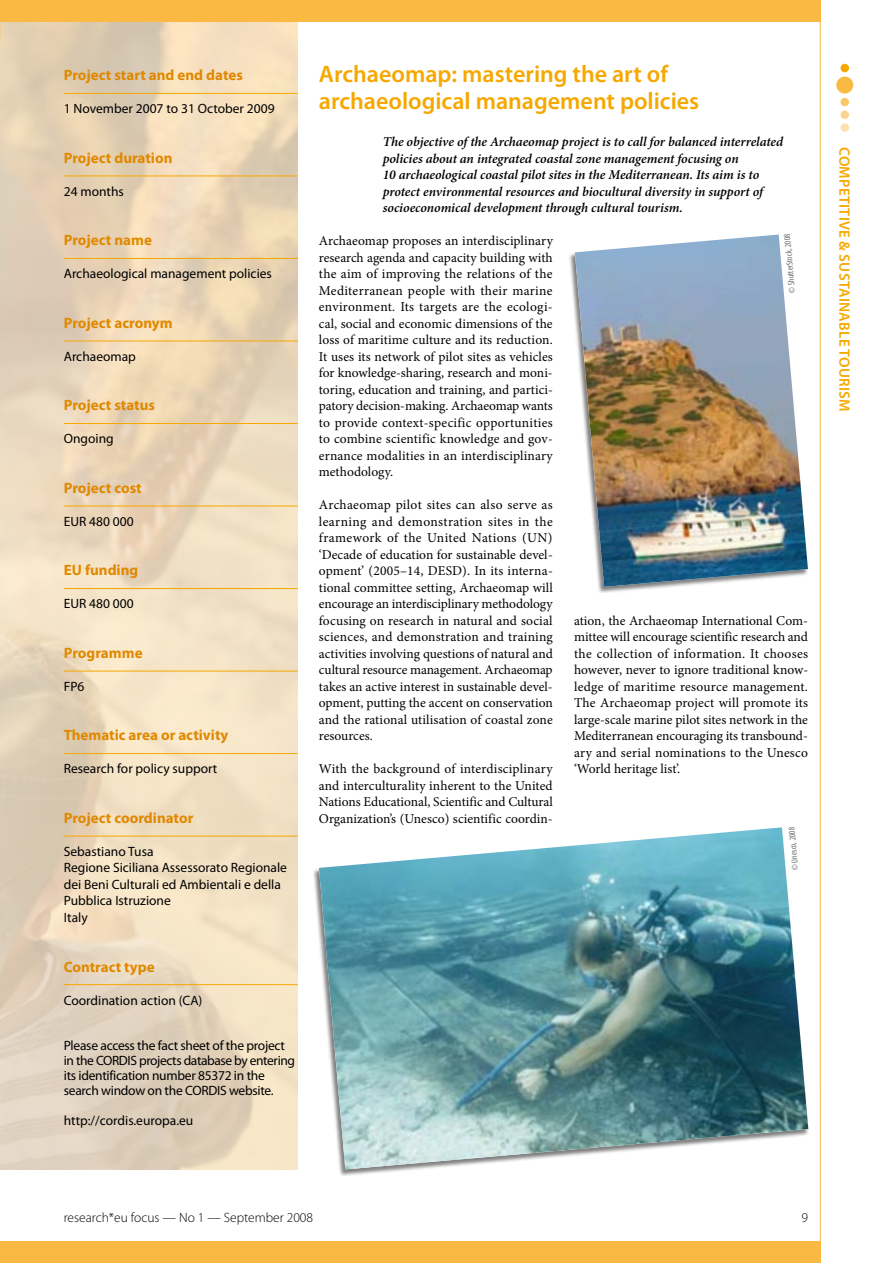
<style>
.page{position:relative;width:893px;height:1263px;background:#fff}
.page>*{position:absolute;margin:0;border:0;box-sizing:border-box;transform-origin:0 0}
.t1{font:600 24px/27px "Myriad Pro";color:#f6a800}
.t2{font:700 15px "Myriad Pro";color:#e08900}
.t3{font:600 15px "Myriad Pro";letter-spacing:.02em;color:#f6a800}
.t4{font:13.5px/16.5px "Minion Pro";letter-spacing:.005em;color:#000;text-align:justify}
.t5{font:italic 600 13.5px/16.5px "Minion Pro";letter-spacing:-.005em;color:#000}
.t6{font:13.5px/16.5px "Myriad Pro";color:#000}
.t7{font:13.5px/15px "Myriad Pro";letter-spacing:-.02em;color:#000}
.t8{font:300 13.5px "Myriad Pro";color:#000}
.t9{font:condensed 9px "Myriad Pro";color:#707173}
</style>
<div class="page">
<img style="left:0;top:21px;width:298px;height:1148px">
<div style="left:313px;top:827px;width:496px;height:349px;background:#000;opacity:.5"></div>
<img style="left:319px;top:827px;width:489px;height:342px">
<hr style="left:64px;top:93px;width:234px;height:1px;background:#f6a800">
<hr style="left:64px;top:176px;width:234px;height:1px;background:#f6a800">
<hr style="left:64px;top:258px;width:234px;height:1px;background:#f6a800">
<hr style="left:64px;top:341px;width:234px;height:1px;background:#f6a800">
<hr style="left:64px;top:423px;width:234px;height:1px;background:#f6a800">
<hr style="left:64px;top:506px;width:234px;height:1px;background:#f6a800">
<hr style="left:64px;top:588px;width:234px;height:1px;background:#f6a800">
<hr style="left:64px;top:671px;width:234px;height:1px;background:#f6a800">
<hr style="left:64px;top:753px;width:234px;height:1px;background:#f6a800">
<hr style="left:64px;top:836px;width:234px;height:1px;background:#f6a800">
<hr style="left:64px;top:984px;width:234px;height:1px;background:#f6a800">
<div style="left:568px;top:234px;width:240px;height:359px;background:#000;opacity:.5"></div>
<img style="left:575px;top:235px;width:233px;height:352px">
<div style="left:0;top:0;width:820px;height:21px;background:#f9b943"></div>
<div style="left:0;top:1242px;width:820px;height:21px;background:#f9b943"></div>
<hr style="left:820px;top:0;width:1px;height:1263px;background:#f9b943">
<div style="left:836px;top:77px;width:17px;height:17px;background:#f9b943;border-radius:50%"></div>
<div style="left:840px;top:64px;width:9px;height:8px;background:#f6a800;border-radius:50%"></div>
<div style="left:840px;top:98px;width:9px;height:8px;background:#fbc76a;border-radius:50%"></div>
<div style="left:840px;top:111px;width:9px;height:8px;background:#fdd48f;border-radius:50%"></div>
<div style="left:840px;top:123px;width:9px;height:9px;background:#fee1b3;border-radius:50%"></div>
<p class="t2" style="left:64px;top:65px;width:181px">Project start and end dates</p>
<p class="t6" style="left:64px;top:100px;width:212px">1 November 2007 to 31 October 2009</p>
<p class="t2" style="left:64px;top:148px;width:110px">Project duration</p>
<p class="t6" style="left:64px;top:183px;width:62px">24 months</p>
<p class="t2" style="left:64px;top:230px;width:90px">Project name</p>
<p class="t6" style="left:64px;top:265px;width:210px">Archaeological management policies</p>
<p class="t2" style="left:64px;top:313px;width:110px">Project acronym</p>
<p class="t6" style="left:64px;top:348px;width:74px">Archaeomap</p>
<p class="t2" style="left:64px;top:395px;width:93px">Project status</p>
<p class="t6" style="left:64px;top:430px;width:51px">Ongoing</p>
<p class="t2" style="left:64px;top:478px;width:79px">Project cost</p>
<p class="t6" style="left:64px;top:513px;width:71px">EUR 480 000</p>
<p class="t2" style="left:64px;top:561px;width:76px">EU funding</p>
<p class="t6" style="left:64px;top:595px;width:71px">EUR 480 000</p>
<p class="t2" style="left:64px;top:643px;width:80px">Programme</p>
<p class="t6" style="left:64px;top:678px;width:22px">FP6</p>
<p class="t2" style="left:64px;top:726px;width:166px">Thematic area or activity</p>
<p class="t6" style="left:64px;top:760px;width:155px">Research for policy support</p>
<p class="t2" style="left:64px;top:808px;width:131px">Project coordinator</p>
<p class="t6" style="left:64px;top:843px;width:225px">Sebastiano Tusa<br>Regione Siciliana Assessorato Regionale dei Beni Culturali ed Ambientali e della<br>Pubblica Istruzione<br>Italy</p>
<p class="t2" style="left:64px;top:957px;width:92px">Contract type</p>
<p class="t6" style="left:64px;top:991px;width:140px">Coordination action (CA)</p>
<p class="t7" style="left:64px;top:1037px;width:233px">Please access the fact sheet of the project in the CORDIS projects database by entering its identification number 85372 in the search window on the CORDIS website.</p>
<p class="t6" style="left:64px;top:1111px;width:131px">http://cordis.europa.eu</p>
<h1 class="t1" style="left:319px;top:60px;width:382px">Archaeomap: mastering the art of archaeological management policies</h1>
<p class="t5" style="left:383px;top:134px;width:402px">The objective of the Archaeomap project is to call for balanced interrelated policies about an integrated coastal zone management focusing on<br>10 archaeological coastal pilot sites in the Mediterranean. Its aim is to protect environmental resources and biocultural diversity in support of socioeconomical development through cultural tourism.</p>
<p class="t4" style="left:319px;top:233px;width:235px">Archaeomap proposes an interdisciplinary research agenda and capacity building with the aim of improving the relations of the Mediterranean people with their marine environment. Its targets are the ecologi&shy;cal, social and economic dimensions of the loss of maritime culture and its reduction.<br>It uses its network of pilot sites as vehicles for knowledge-sharing, research and moni&shy;toring, education and training, and partici&shy;patory decision-making. Archaeomap wants to provide context-specific opportunities to combine scientific knowledge and gov&shy;ernance modalities in an interdisciplinary methodology.</p>
<p class="t4" style="left:319px;top:497px;width:236px">Archaeomap pilot sites can also serve as learning and demonstration sites in the framework of the United Nations (UN) ‘Decade of education for sustainable devel&shy;opment’ (2005–14, DESD). In its interna&shy;tional committee setting, Archaeomap will encourage an interdisciplinary methodology focusing on research in natural and social sciences, and demonstration and training activities involving questions of natural and cultural resource management. Archaeomap takes an active interest in sustainable devel&shy;opment, putting the accent on conservation and the rational utilisation of coastal zone resources.</p>
<p class="t4" style="left:319px;top:761px;width:235px">With the background of interdisciplinary and interculturality inherent to the United Nations Educational, Scientific and Cultural Organization’s (Unesco) scientific coordin-</p>
<p class="t9" style="left:787px;top:294px;width:61px;rotate:-95deg">© ShutterStock, 2008</p>
<p class="t4" style="left:574px;top:612px;width:236px">ation, the Archaeomap International Com&shy;mittee will encourage scientific research and the collection of information. It chooses however, never to ignore traditional know&shy;ledge of maritime resource management.<br>The Archaeomap project will promote its large-scale marine pilot sites network in the Mediterranean encouraging its transbound&shy;ary and serial nominations to the Unesco ‘World heritage list’.</p>
<p class="t9" style="left:790px;top:871px;width:45px;rotate:-95deg">© Unesco, 2008</p>
<p class="t3" style="left:854px;top:147px;width:266px;rotate:90deg">Competitive &amp; sustainable tourism</p>
<p class="t8" style="left:64px;top:1210px;width:251px">research*eu focus — No 1 — September 2008</p>
<p class="t8" style="left:801px;top:1210px;width:8px">9</p>
</div>
